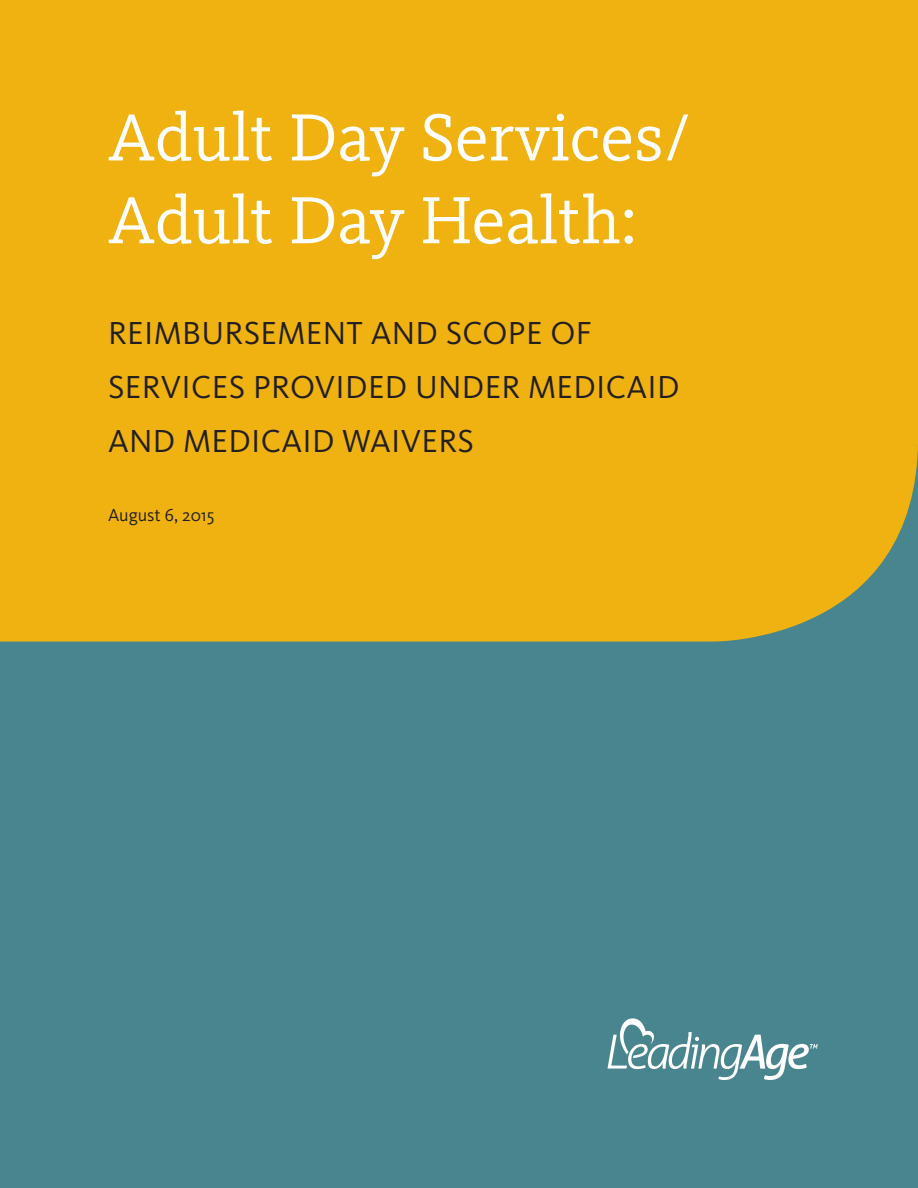
<style>
.page{position:relative;width:918px;height:1188px;background:#fff}
.page>*{position:absolute;margin:0;border:0;box-sizing:border-box;transform-origin:0 0}
.t1{font:69px/82.8px "Kievit Slab Pro";color:#fff}
.t2{font:33px/54px "Kievit OT";letter-spacing:.01em;color:#231f20}
.t3{font:18px "Kievit OT";color:#231f20}
</style>
<div class="page">
<div style="left:0;top:445px;width:918px;height:743px;background:#48858e"></div>
<div style="left:0;top:0;width:918px;height:642px;background:#efb211"></div>
<svg style="left:608px;top:1018px;width:210px;height:62px"></svg>
<p class="t1" style="left:108px;top:96px;width:585px">Adult Day Services/<br>Adult Day Health:</p>
<p class="t2" style="left:108px;top:306px;width:573px">REIMBURSEMENT AND SCOPE OF<br>SERVICES PROVIDED UNDER MEDICAID<br>AND MEDICAID WAIVERS</p>
<p class="t3" style="left:108px;top:504px;width:108px">August 6, 2015</p>
</div>
